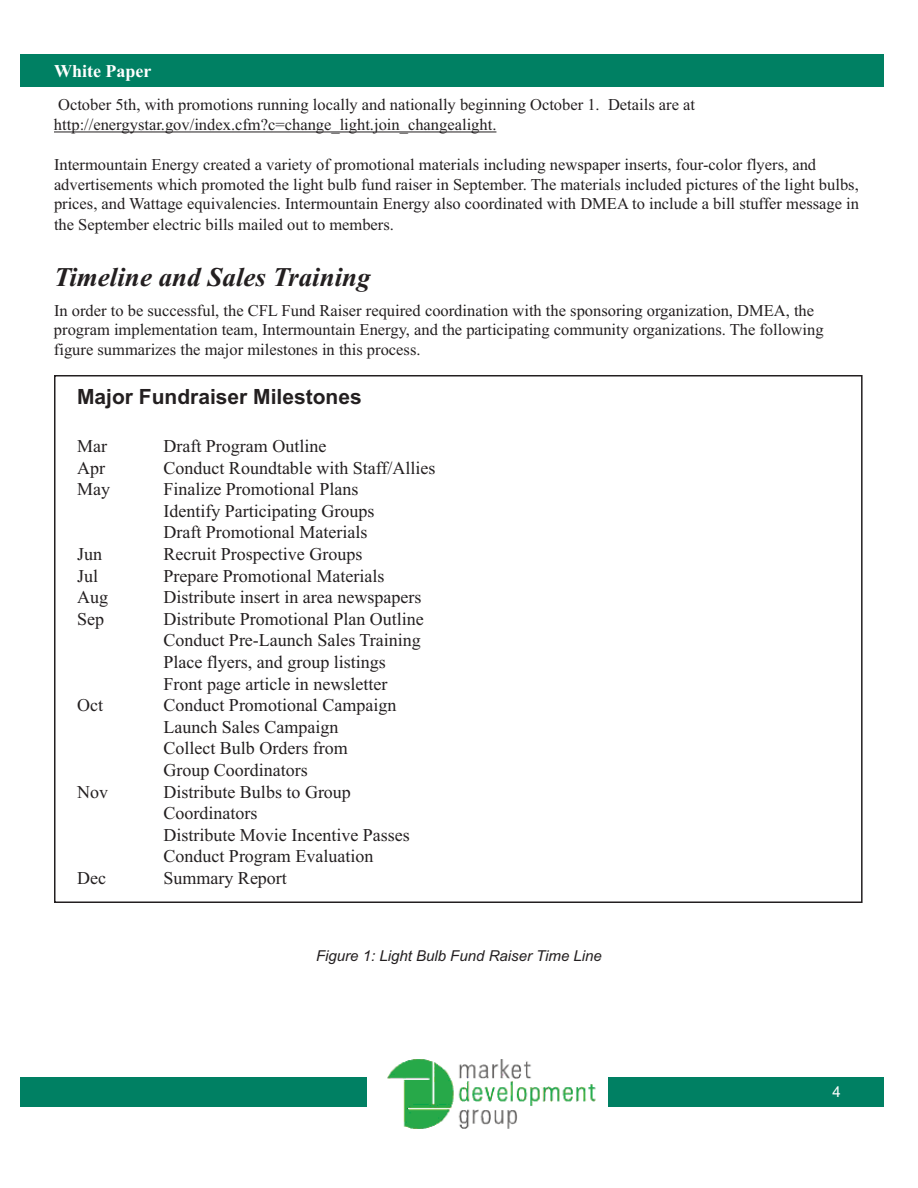
<style>
.page{position:relative;width:918px;height:1188px;background:#fff}
.page>*{position:absolute;margin:0;border:0;box-sizing:border-box;transform-origin:0 0}
.t1{font:italic 700 27px "Times New Roman";color:#231f20}
.t2{font:700 21px "Arial";color:#231f20}
.t3{font:18px/21.6px "Times New Roman";color:#231f20}
.t4{font:700 18px "Times New Roman";color:#fff}
.t5{font:16.5px/19.8px "Times New Roman";color:#231f20}
.t6{font:italic 15px "Arial";color:#231f20}
.t7{font:15px "Arial";color:#fff}
</style>
<div class="page">
<div style="left:20px;top:54px;width:864px;height:33px;background:#008063"></div>
<div style="left:20px;top:1077px;width:864px;height:30px;background:#008063"></div>
<div style="left:367px;top:1058px;width:241px;height:70px;background:#fff"></div>
<img style="left:387px;top:1059px;width:209px;height:69px">
<hr style="left:54px;top:132px;width:442px;height:1px;background:#231f20">
<p class="t4" style="left:54px;top:60px;width:99px">White Paper</p>
<p class="t5" style="left:54px;top:95px;width:643px">October 5th, with promotions running locally and nationally beginning October 1. Details are at http://energystar.gov/index.cfm?c=change_light.join_changealight.</p>
<p class="t5" style="left:54px;top:154px;width:807px">Intermountain Energy created a variety of promotional materials including newspaper inserts, four-color flyers, and advertisements which promoted the light bulb fund raiser in September. The materials included pictures of the light bulbs, prices, and Wattage equivalencies. Intermountain Energy also coordinated with DMEA to include a bill stuffer message in the September electric bills mailed out to members.</p>
<h1 class="t1" style="left:54px;top:261px;width:318px">Timeline and Sales Training</h1>
<p class="t5" style="left:54px;top:300px;width:771px">In order to be successful, the CFL Fund Raiser required coordination with the sponsoring organization, DMEA, the program implementation team, Intermountain Energy, and the participating community organizations. The following figure summarizes the major milestones in this process.</p>
<p class="t2" style="left:77px;top:385px;width:286px">Major Fundraiser Milestones</p>
<p class="t3" style="left:77px;top:435px;width:31px">Mar</p>
<p class="t3" style="left:164px;top:435px;width:164px">Draft Program Outline</p>
<p class="t3" style="left:77px;top:457px;width:29px">Apr</p>
<p class="t3" style="left:164px;top:457px;width:274px">Conduct Roundtable with Staff/Allies</p>
<p class="t3" style="left:77px;top:478px;width:34px">May</p>
<p class="t3" style="left:163px;top:478px;width:212px">Finalize Promotional Plans<br>Identify Participating Groups<br>Draft Promotional Materials</p>
<p class="t3" style="left:77px;top:543px;width:27px">Jun</p>
<p class="t3" style="left:163px;top:543px;width:200px">Recruit Prospective Groups</p>
<p class="t3" style="left:77px;top:565px;width:23px">Jul</p>
<p class="t3" style="left:163px;top:565px;width:222px">Prepare Promotional Materials</p>
<p class="t3" style="left:77px;top:586px;width:32px">Aug</p>
<p class="t3" style="left:163px;top:586px;width:259px">Distribute insert in area newspapers</p>
<p class="t3" style="left:77px;top:608px;width:28px">Sep</p>
<p class="t3" style="left:163px;top:608px;width:262px">Distribute Promotional Plan Outline Conduct Pre-Launch Sales Training Place flyers, and group listings Front page article in newsletter</p>
<p class="t3" style="left:77px;top:694px;width:27px">Oct</p>
<p class="t3" style="left:163px;top:694px;width:234px">Conduct Promotional Campaign<br>Launch Sales Campaign<br>Collect Bulb Orders from<br>Group Coordinators</p>
<p class="t3" style="left:77px;top:781px;width:32px">Nov</p>
<p class="t3" style="left:163px;top:781px;width:248px">Distribute Bulbs to Group<br>Coordinators<br>Distribute Movie Incentive Passes<br>Conduct Program Evaluation</p>
<p class="t3" style="left:77px;top:867px;width:30px">Dec</p>
<p class="t3" style="left:163px;top:867px;width:125px">Summary Report</p>
<p class="t6" style="left:316px;top:947px;width:287px">Figure 1: Light Bulb Fund Raiser Time Line</p>
<p class="t7" style="left:833px;top:1083px;width:10px">4</p>
</div>
